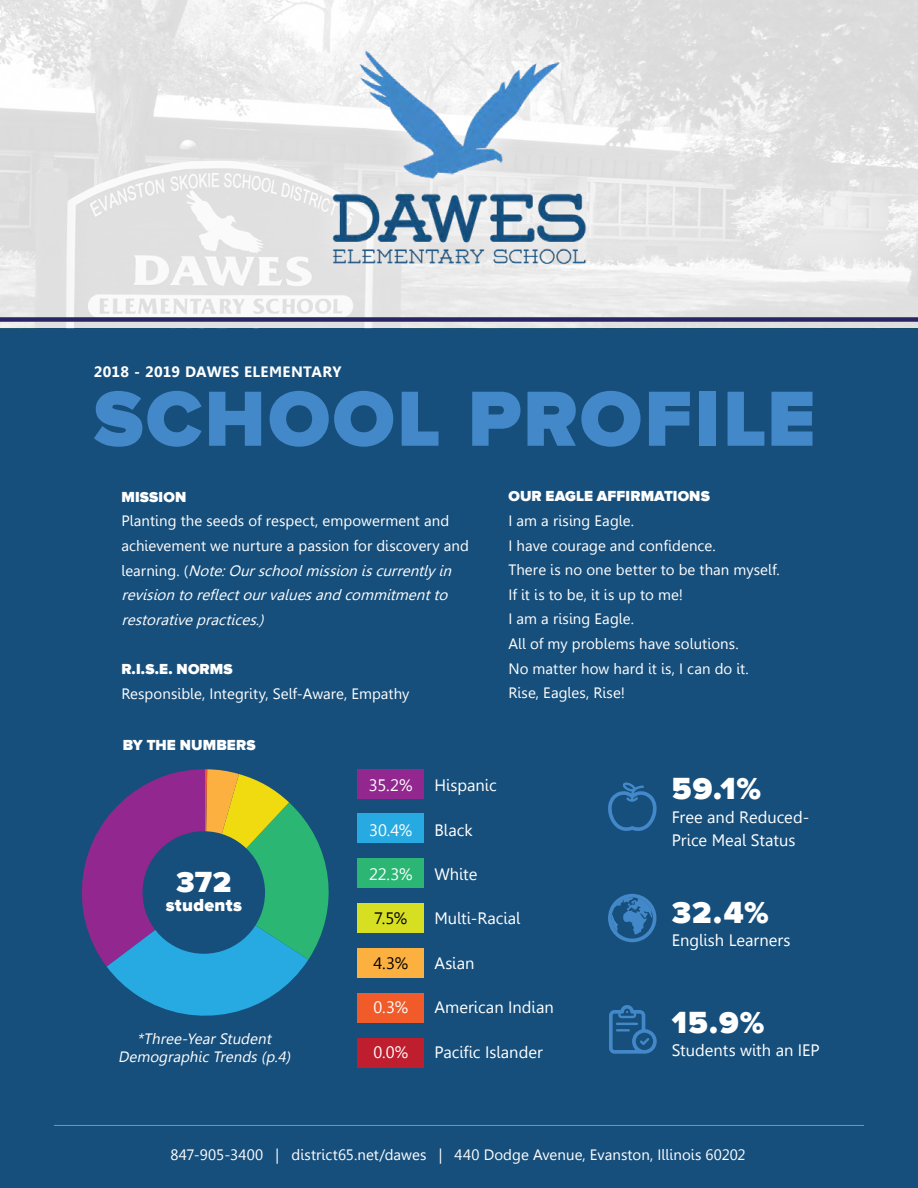
<style>
.page{position:relative;width:918px;height:1188px;background:#fff}
.page>*{position:absolute;margin:0;border:0;box-sizing:border-box;transform-origin:0 0}
.t1{font:900 81px "Proxima NW01";letter-spacing:.03em;color:#4388c8}
.t2{font:900 31.5px "Proxima NW01";color:#fff}
.t3{font:900 30px "Proxima NW01";color:#fff}
.t4{font:900 18px "Proxima NW01";letter-spacing:.02em;color:#fff}
.t5{font:16.5px/23.2px "Leelawadee";color:#fff}
.t6{font:16.5px "Leelawadee";color:#000}
.t7{font:15px/24.6px "Leelawadee";letter-spacing:.005em;color:#fff}
.t8{font:italic 15px/24.6px "Leelawadee";color:#fff;text-align:center}
.t9{font:900 15px "Proxima NW01";letter-spacing:.01em;color:#fff}
.t10{font:700 15px "Leelawadee";letter-spacing:.025em;color:#fff}
.s1{font-style:normal}
</style>
<div class="page">
<div style="left:0;top:328px;width:918px;height:860px;background:#174f7c"></div>
<svg style="left:81px;top:769px;width:248px;height:247px"></svg>
<svg style="left:0;top:0;width:918px;height:328px;fill:#e2e2e2"></svg>
<div style="left:309px;top:31px;width:300px;height:257px;background:#fff;opacity:.85"></div>
<img style="left:325px;top:47px;width:268px;height:228px">
<div style="left:0;top:317px;width:918px;height:5px;background:#292562"></div>
<div style="left:143px;top:831px;width:122px;height:123px;background:#174f7c;border-radius:50%"></div>
<div style="left:357px;top:1038px;width:66px;height:30px;background:#be1e2d"></div>
<div style="left:357px;top:993px;width:66px;height:30px;background:#f15a29"></div>
<div style="left:357px;top:948px;width:66px;height:30px;background:#fbb040"></div>
<div style="left:357px;top:903px;width:66px;height:30px;background:#d7df23"></div>
<div style="left:357px;top:858px;width:66px;height:30px;background:#2bb673"></div>
<div style="left:357px;top:813px;width:66px;height:30px;background:#27aae1"></div>
<div style="left:357px;top:769px;width:66px;height:29px;background:#92278f"></div>
<svg style="left:608px;top:782px;width:49px;height:49px"></svg>
<svg style="left:609px;top:1005px;width:48px;height:49px"></svg>
<hr style="left:616px;top:1023px;width:22px;height:2px;background:#4388c8">
<hr style="left:616px;top:1029px;width:14px;height:3px;background:#4388c8">
<svg style="left:608px;top:894px;width:48px;height:48px"></svg>
<hr style="left:54px;top:1125px;width:810px;height:1px;background:#5f9ad0">
<p class="t10" style="left:94px;top:363px;width:249px">2018 - 2019 DAWES ELEMENTARY</p>
<h1 class="t1" style="left:94px;top:372px;width:723px">SCHOOL PROFILE</h1>
<p class="t9" style="left:121px;top:488px;width:66px">MISSION</p>
<p class="t8" style="left:121px;top:509px;width:349px;text-align:left"><span class="s1">Planting the seeds of respect, empowerment and achievement we nurture a passion for discovery and l e a r n i n g . (</span> Note:Ourschoolmissioniscurrently in revisionto reflectourvaluesand commitmentto restorativepractices.)</p>
<p class="t9" style="left:121px;top:660px;width:113px">R.I.S.E. NORMS</p>
<p class="t7" style="left:121px;top:681px;width:290px">Responsible, Integrity, Self-Aware, Empathy</p>
<p class="t9" style="left:123px;top:736px;width:134px">BY THE NUMBERS</p>
<p class="t9" style="left:508px;top:488px;width:203px">OUR EAGLE AFFIRMATIONS</p>
<p class="t7" style="left:508px;top:509px;width:273px">I am a rising Eagle.<br>I have courage and confidence.<br>There is no one better to be than myself.<br>If it is to be, it is up to me!<br>I am a rising Eagle.<br>All of my problems have solutions.<br>No matter how hard it is, I can do it.<br>Rise, Eagles, Rise!</p>
<h3 class="t3" style="left:176px;top:865px;width:57px">372</h3>
<p class="t4" style="left:166px;top:894px;width:78px">students</p>
<p class="t8" style="left:118px;top:1029px;width:177px;line-height:18.6px">*Three-Year Student<br>Demographic Trends (p.4)</p>
<p class="t5" style="left:369px;top:774px;width:45px">35.2%</p>
<p class="t5" style="left:369px;top:818px;width:45px">30.4%</p>
<p class="t5" style="left:369px;top:863px;width:45px">22.3%</p>
<p class="t6" style="left:374px;top:909px;width:35px">7.5%</p>
<p class="t6" style="left:373px;top:953px;width:36px">4.3%</p>
<p class="t5" style="left:373px;top:996px;width:36px">0.3%</p>
<p class="t5" style="left:373px;top:1040px;width:36px">0.0%</p>
<p class="t5" style="left:434px;top:774px;width:64px">Hispanic</p>
<p class="t5" style="left:434px;top:818px;width:40px">Black</p>
<p class="t5" style="left:434px;top:863px;width:44px">White</p>
<p class="t5" style="left:434px;top:907px;width:88px">Multi-Racial</p>
<p class="t5" style="left:434px;top:951px;width:42px">Asian</p>
<p class="t5" style="left:434px;top:996px;width:121px">American Indian</p>
<p class="t5" style="left:434px;top:1040px;width:110px">Pacific Islander</p>
<h2 class="t2" style="left:672px;top:771px;width:91px">59.1%</h2>
<p class="t5" style="left:672px;top:805px;width:139px">Free and Reduced-<br>Price Meal Status</p>
<h2 class="t2" style="left:672px;top:894px;width:98px">32.4%</h2>
<p class="t5" style="left:672px;top:929px;width:120px">English Learners</p>
<h2 class="t2" style="left:672px;top:1004px;width:94px">15.9%</h2>
<p class="t5" style="left:672px;top:1039px;width:149px">Students with an IEP</p>
<p class="t7" style="left:170px;top:1143px;width:577px">847-905-3400 | district65.net/dawes | 440 Dodge Avenue, Evanston, Illinois 60202</p>
</div>
